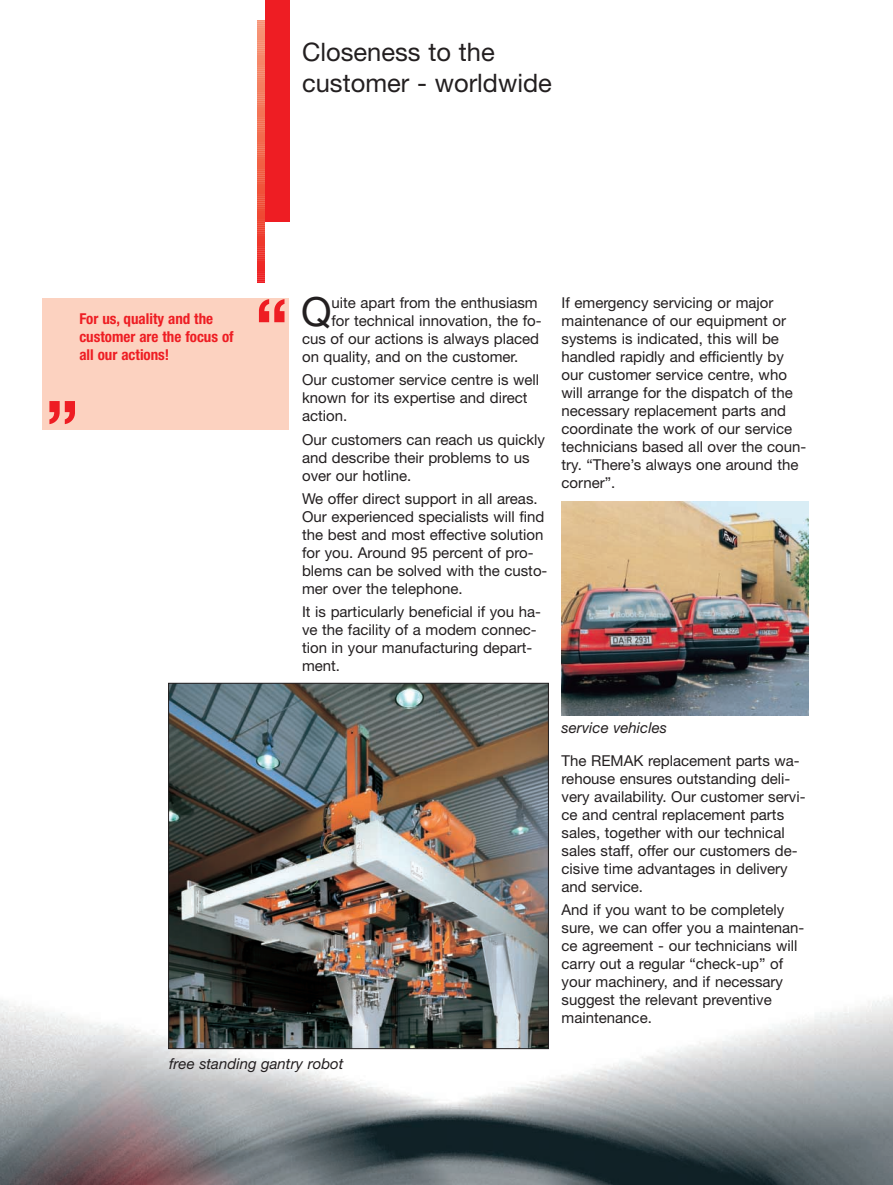
<style>
.page{position:relative;width:893px;height:1185px;background:#fff}
.page>*{position:absolute;margin:0;border:0;box-sizing:border-box;transform-origin:0 0}
.t1{font:700 72px "Helvetica Neue";color:#ee1d23}
.t2{font:40.2px "Helvetica Neue";color:#231f20}
.t3{font:25.5px/31.5px "Helvetica Neue";color:#231f20}
.t4{font:15px/18px "Helvetica Neue";color:#231f20}
.t5{font:700 condensed 15px/18px "Helvetica Neue";color:#ee1d23}
.t6{font:italic 15px "Helvetica Neue";color:#231f20}
</style>
<div class="page">
<svg style="left:257px;top:20px;width:8px;height:263px;background:#f1664f"></svg>
<div style="left:265px;top:0;width:24px;height:221px;background:#ee1d23"></div>
<img style="left:0;top:998px;width:892px;height:187px">
<img style="left:561px;top:502px;width:247px;height:213px">
<div style="left:43px;top:298px;width:246px;height:131px;background:#fcd2c0"></div>
<img style="left:170px;top:685px;width:377px;height:362px">
<div style="left:168px;top:683px;width:381px;height:366px;border:1px solid #231f20"></div>
<h3 class="t3" style="left:302px;top:38px;width:251px">Closeness to the customer - worldwide</h3>
<p class="t5" style="left:79px;top:311px;width:156px">For us, quality and the customer are the focus of all our actions!</p>
<h1 class="t1" style="left:46px;top:361px;width:35px">„</h1>
<h1 class="t1" style="left:255px;top:299px;width:35px">“</h1>
<h2 class="t2" style="left:301px;top:298px;width:32px">Q</h2>
<p class="t4" style="left:331px;top:295px;width:208px">uite apart from the enthusiasm</p>
<p class="t4" style="left:331px;top:313px;width:211px">for technical innovation, the fo-</p>
<p class="t4" style="left:302px;top:331px;width:238px">cus of our actions is always placed</p>
<p class="t4" style="left:302px;top:349px;width:218px">on quality, and on the customer.</p>
<p class="t4" style="left:302px;top:373px;width:239px">Our customer service centre is well known for its expertise and direct action.</p>
<p class="t4" style="left:302px;top:432px;width:244px">Our customers can reach us quickly and describe their problems to us over our hotline.</p>
<p class="t4" style="left:302px;top:491px;width:247px">We offer direct support in all areas.<br>Our experienced specialists will find the best and most effective solution for you. Around 95 percent of pro&shy;blems can be solved with the custo&shy;mer over the telephone.</p>
<p class="t4" style="left:302px;top:604px;width:240px">It is particularly beneficial if you ha&shy;ve the facility of a modem connec&shy;tion in your manufacturing depart&shy;ment.</p>
<p class="t4" style="left:561px;top:295px;width:246px">If emergency servicing or major maintenance of our equipment or systems is indicated, this will be handled rapidly and efficiently by our customer service centre, who will arrange for the dispatch of the necessary replacement parts and coordinate the work of our service technicians based all over the coun&shy;try. “There’s always one around the corner”.</p>
<p class="t6" style="left:169px;top:1058px;width:176px">free standing gantry robot</p>
<p class="t6" style="left:561px;top:722px;width:107px">service vehicles</p>
<p class="t4" style="left:561px;top:753px;width:245px">The REMAK replacement parts wa&shy;rehouse ensures outstanding deli&shy;very availability. Our customer servi&shy;ce and central replacement parts sales, together with our technical sales staff, offer our customers de&shy;cisive time advantages in delivery and service.</p>
<p class="t4" style="left:561px;top:902px;width:244px">And if you want to be completely sure, we can offer you a maintenan&shy;ce agreement - our technicians will carry out a regular “check-up” of your machinery, and if necessary suggest the relevant preventive maintenance.</p>
</div>
